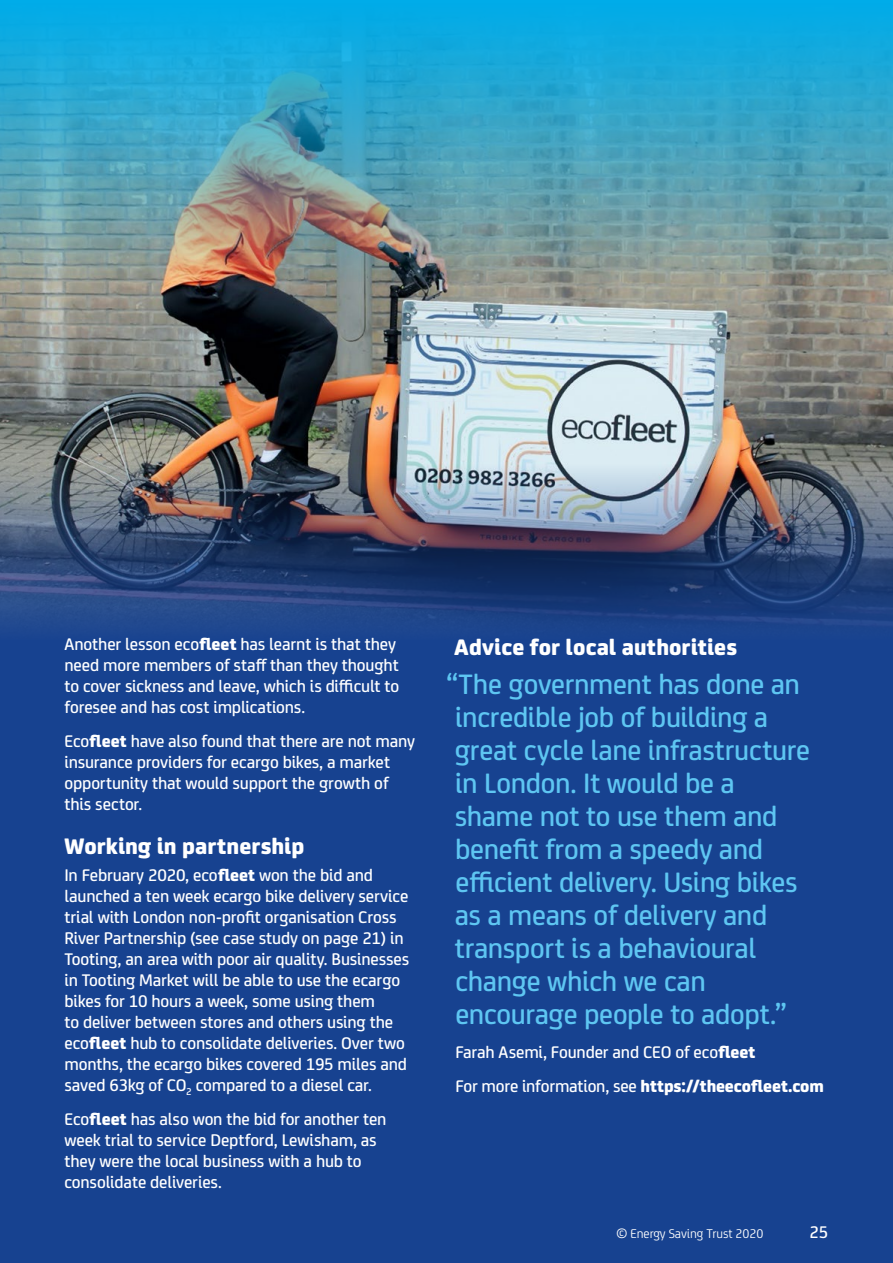
<style>
.page{position:relative;width:893px;height:1263px;background:#fff}
.page>*{position:absolute;margin:0;border:0;box-sizing:border-box;transform-origin:0 0}
.t1{font:500 30px/33px "Energy Saving Sans";letter-spacing:-.01em;color:#5ec6f2}
.t2{font:700 24px "Energy Saving Sans";letter-spacing:.005em;color:#fff}
.t3{font:500 18px/21px "Energy Saving Sans";letter-spacing:-.01em;color:#fff}
.t4{font:13.5px "Energy Saving Sans";letter-spacing:-.005em;color:#fff}
.s1{font-weight:700}
</style>
<div class="page">
<div style="left:0;top:642px;width:893px;height:621px;background:#174290"></div>
<img style="left:0;top:282px;width:893px;height:182px">
<img style="left:0;top:0;width:893px;height:282px">
<img style="left:0;top:464px;width:893px;height:178px">
<p class="t3" style="left:64px;top:632px;width:336px">Another lesson eco<span class="s1">fleet</span> has learnt is that they need more members of staff than they thought to cover sickness and leave, which is difficult to foresee and has cost implications.</p>
<p class="t3" style="left:64px;top:729px;width:352px">Eco<span class="s1">fleet</span> have also found that there are not many insurance providers for ecargo bikes, a market opportunity that would support the growth of this sector.</p>
<h2 class="t2" style="left:64px;top:827px;width:241px">Working in partnership</h2>
<p class="t3" style="left:64px;top:864px;width:346px">In February 2020, eco<span class="s1">fleet</span> won the bid and launched a ten week ecargo bike delivery service trial with London non-profit organisation Cross River Partnership (see case study on page 21) in Tooting, an area with poor air quality. Businesses in Tooting Market will be able to use the ecargo bikes for 10 hours a week, some using them<br>to deliver between stores and others using the eco<span class="s1">fleet</span> hub to consolidate deliveries. Over two months, the ecargo bikes covered 195 miles and saved 63kg of CO<sub>2</sub> compared to a diesel car.</p>
<p class="t3" style="left:64px;top:1107px;width:324px">Eco<span class="s1">fleet</span> has also won the bid for another ten week trial to service Deptford, Lewisham, as they were the local business with a hub to consolidate deliveries.</p>
<h2 class="t2" style="left:454px;top:628px;width:284px">Advice for local authorities</h2>
<p class="t1" style="left:446px;top:666px;width:365px">“The government has done an incredible job of building a great cycle lane infrastructure in London. It would be a shame not to use them and benefit from a speedy and efficient delivery. Using bikes as a means of delivery and transport is a behavioural change which we can encourage people to adopt.”</p>
<p class="t3" style="left:455px;top:1034px;width:370px;line-height:33.8px">Farah Asemi, Founder and CEO of eco<span class="s1">fleet<br></span>For more information, see <span class="s1">https://theecofleet.com</span></p>
<p class="t4" style="left:617px;top:1224px;width:148px">© Energy Saving Trust 2020</p>
<p class="t3" style="left:809px;top:1220px;width:20px">25</p>
</div>
